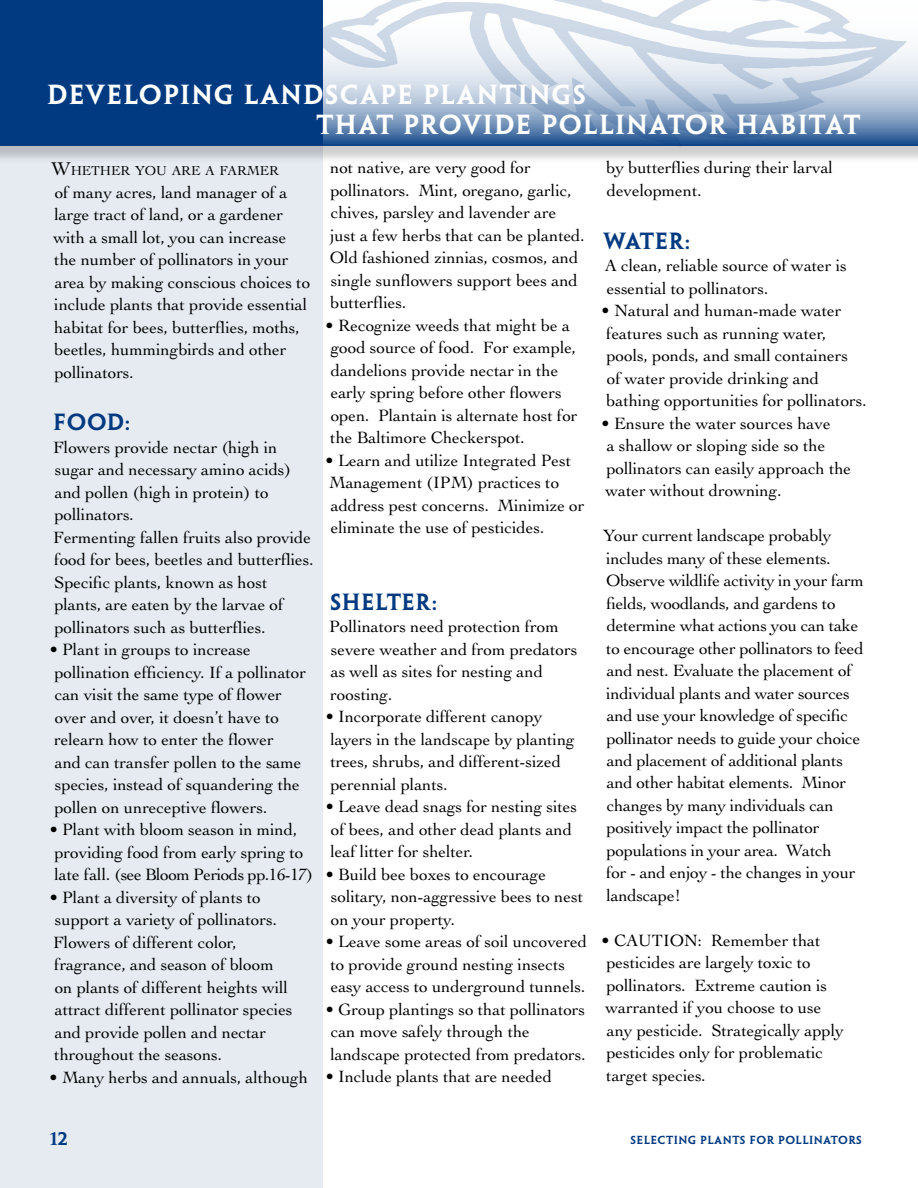
<style>
.page{position:relative;width:918px;height:1188px;background:#fff}
.page>*{position:absolute;margin:0;border:0;box-sizing:border-box;transform-origin:0 0}
.t1{font:24.75px/30px "Penumbra MM 585 1000";letter-spacing:.125em;color:#fff}
.t2{font:21px "Penumbra MM 585 1000";letter-spacing:.095em;color:#013a81}
.t3{font:17.25px/22.5px "Cochin";letter-spacing:-.005em;color:#000}
.t4{font:16.5px "Penumbra MM 585 1000";color:#013a81}
.t5{font:13.65px "Cochin";letter-spacing:-.005em;color:#000}
.t6{font:10.5px "Penumbra MM 585 1000";letter-spacing:.115em;color:#013a81}
.s1{font-size:19.5px}
</style>
<div class="page">
<div style="left:0;top:144px;width:323px;height:1044px;background:#e6ebf2"></div>
<div style="left:0;top:0;width:918px;height:164px;background:#000;opacity:.2"></div>
<div style="left:0;top:0;width:323px;height:145px;background:#013a81"></div>
<svg style="left:313px;top:0;width:594px;height:147px"></svg>
<h1 class="t1" style="left:317px;top:80px;width:544px;text-indent:-269px">DEVELOPING LANDSCAPE PLANTINGS<br>THAT PROVIDE POLLINATOR HABITAT</h1>
<p class="t5" style="left:51px;top:163px;width:229px"><span class="s1">W</span>HETHER YOU ARE A FARMER</p>
<p class="t3" style="left:53px;top:181px;width:258px">of many acres, land manager of a large tract of land, or a gardener with a small lot, you can increase the number of pollinators in your area by making conscious choices to include plants that provide essential habitat for bees, butterflies, moths, beetles, hummingbirds and other pollinators.</p>
<p class="t2" style="left:53px;top:410px;width:77px">FOOD:</p>
<p class="t3" style="left:53px;top:436px;width:262px">Flowers provide nectar (high in sugar and necessary amino acids) and pollen (high in protein) to pollinators.<br>Fermenting fallen fruits also provide food for bees, beetles and butterflies.<br>Specific plants, known as host plants, are eaten by the larvae of pollinators such as butterflies.</p>
<p class="t3" style="left:49px;top:638px;width:258px">• Plant in groups to increase pollination efficiency. If a pollinator can visit the same type of flower over and over, it doesn’t have to relearn how to enter the flower<br>and can transfer pollen to the same species, instead of squandering the pollen on unreceptive flowers.</p>
<p class="t3" style="left:49px;top:818px;width:265px">• Plant with bloom season in mind, providing food from early spring to late fall. (see Bloom Periods pp.16-17)</p>
<p class="t3" style="left:49px;top:886px;width:245px">• Plant a diversity of plants to support a variety of pollinators.<br>Flowers of different color, fragrance, and season of bloom<br>on plants of different heights will attract different pollinator species and provide pollen and nectar throughout the seasons.</p>
<p class="t3" style="left:49px;top:1066px;width:260px">• Many herbs and annuals, although</p>
<p class="t3" style="left:330px;top:157px;width:256px">not native, are very good for pollinators. Mint, oregano, garlic, chives, parsley and lavender are just a few herbs that can be planted.<br>Old fashioned zinnias, cosmos, and single sunflowers support bees and butterflies.</p>
<p class="t3" style="left:325px;top:314px;width:254px">• Recognize weeds that might be a good source of food. For example, dandelions provide nectar in the early spring before other flowers open. Plantain is alternate host for the Baltimore Checkerspot.</p>
<p class="t3" style="left:325px;top:449px;width:261px">• Learn and utilize Integrated Pest Management (IPM) practices to address pest concerns. Minimize or eliminate the use of pesticides.</p>
<p class="t2" style="left:330px;top:590px;width:108px">SHELTER:</p>
<p class="t3" style="left:329px;top:616px;width:250px">Pollinators need protection from severe weather and from predators as well as sites for nesting and roosting.</p>
<p class="t3" style="left:325px;top:706px;width:251px">• Incorporate different canopy layers in the landscape by planting trees, shrubs, and different-sized perennial plants.</p>
<p class="t3" style="left:325px;top:795px;width:253px">• Leave dead snags for nesting sites of bees, and other dead plants and leaf litter for shelter.</p>
<p class="t3" style="left:331px;top:863px;width:254px;text-indent:-5px">• Build bee boxes to encourage solitary, non-aggressive bees to nest on your property.</p>
<p class="t3" style="left:325px;top:930px;width:263px">• Leave some areas of soil uncovered to provide ground nesting insects easy access to underground tunnels.</p>
<p class="t3" style="left:325px;top:998px;width:262px">• Group plantings so that pollinators can move safely through the landscape protected from predators.</p>
<p class="t3" style="left:325px;top:1065px;width:228px">• Include plants that are needed</p>
<p class="t3" style="left:606px;top:157px;width:228px">by butterflies during their larval development.</p>
<p class="t2" style="left:604px;top:229px;width:87px">WATER:</p>
<p class="t3" style="left:605px;top:254px;width:244px">A clean, reliable source of water is essential to pollinators.</p>
<p class="t3" style="left:601px;top:299px;width:267px">• Natural and human-made water features such as running water, pools, ponds, and small containers<br>of water provide drinking and bathing opportunities for pollinators.</p>
<p class="t3" style="left:601px;top:412px;width:251px">• Ensure the water sources have<br>a shallow or sloping side so the pollinators can easily approach the water without drowning.</p>
<p class="t3" style="left:603px;top:524px;width:262px">Your current landscape probably includes many of these elements.<br>Observe wildlife activity in your farm fields, woodlands, and gardens to determine what actions you can take to encourage other pollinators to feed and nest. Evaluate the placement of individual plants and water sources and use your knowledge of specific pollinator needs to guide your choice and placement of additional plants and other habitat elements. Minor changes by many individuals can positively impact the pollinator populations in your area. Watch<br>for - and enjoy - the changes in your landscape!</p>
<p class="t3" style="left:601px;top:929px;width:244px">• CAUTION: Remember that pesticides are largely toxic to pollinators. Extreme caution is warranted if you choose to use any pesticide. Strategically apply pesticides only for problematic target species.</p>
<p class="t4" style="left:50px;top:1129px;width:18px">12</p>
<p class="t6" style="left:630px;top:1134px;width:232px">SELECTING PLANTS FOR POLLINATORS</p>
</div>
